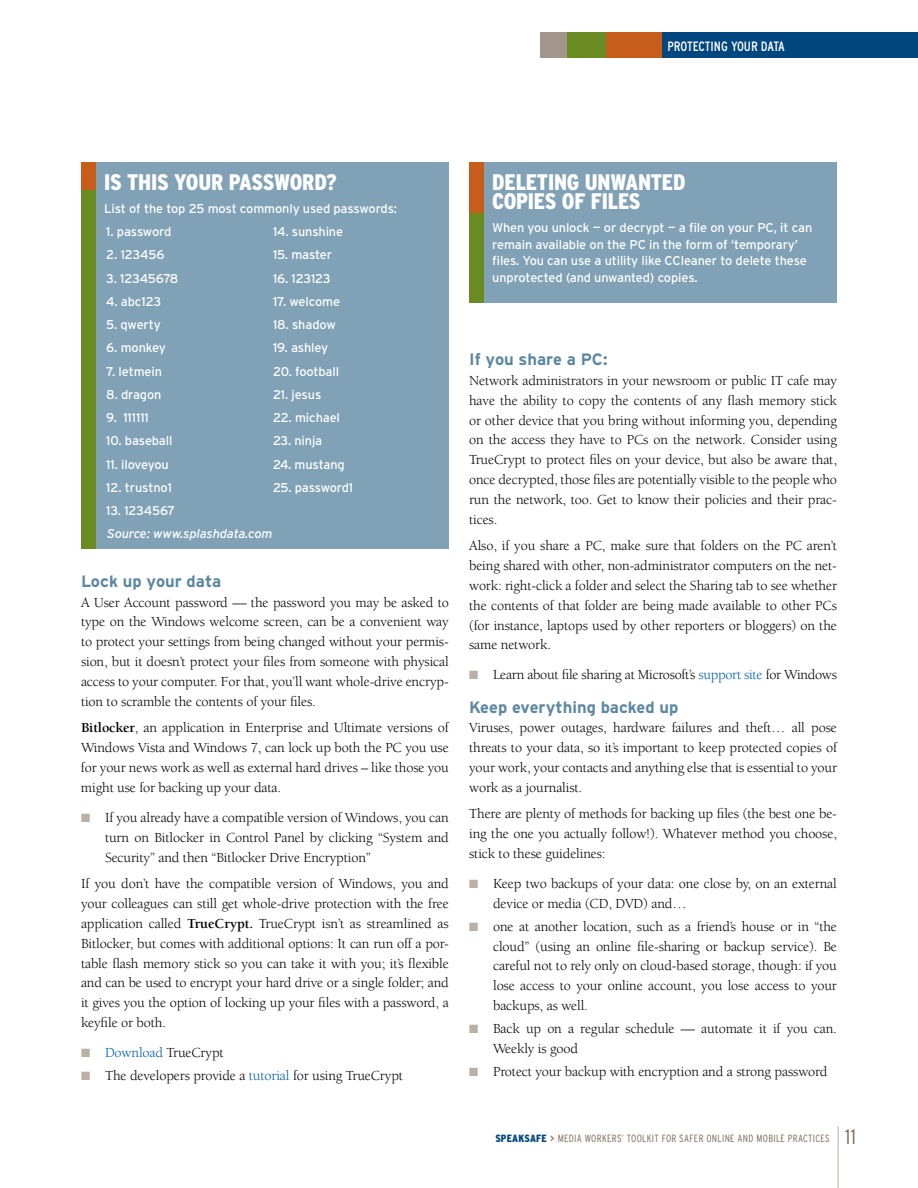
<style>
.page{position:relative;width:918px;height:1188px;background:#fff}
.page>*{position:absolute;margin:0;border:0;box-sizing:border-box;transform-origin:0 0}
.t1{font:900 condensed 22.5px/19.5px "Interstate";letter-spacing:-.01em;color:#fff}
.t2{font:700 16.5px "Interstate";color:#5d87a1}
.t3{font:14.25px/19.8px "Berkeley";letter-spacing:-.01em;color:#000;text-align:justify}
.t4{font:condensed 13.5px "Interstate";letter-spacing:-.01em;color:#fff}
.t5{font:12.75px/16.5px "Interstate";letter-spacing:-.01em;color:#fff}
.t6{font:italic 12.75px "Interstate";letter-spacing:-.01em;color:#fff}
.t7{font:300 condensed 10.5px "Interstate";letter-spacing:.03em;color:#7c6a55}
.s1{font-weight:700}
.s2{color:#bbb0a6}
.s3{color:#005cab}
.s4{font-weight:900;color:#00467f}
.s5{font-weight:400;font-stretch:normal}
.s6{font-size:21px}
</style>
<div class="page">
<hr style="left:838px;top:1126px;width:1px;height:62px;background:#bbb0a6">
<div style="left:662px;top:32px;width:256px;height:26px;background:#00467f"></div>
<div style="left:606px;top:32px;width:56px;height:26px;background:#c85c1a"></div>
<div style="left:566px;top:32px;width:40px;height:26px;background:#6a8a22"></div>
<div style="left:540px;top:32px;width:26px;height:26px;background:#a2958a"></div>
<div style="left:81px;top:162px;width:368px;height:387px;background:#80a1b6"></div>
<div style="left:81px;top:162px;width:14px;height:29px;background:#c85c1a"></div>
<div style="left:81px;top:191px;width:14px;height:358px;background:#6a8a22"></div>
<div style="left:469px;top:162px;width:368px;height:140px;background:#80a1b6"></div>
<div style="left:469px;top:162px;width:15px;height:51px;background:#c85c1a"></div>
<div style="left:469px;top:213px;width:15px;height:89px;background:#6a8a22"></div>
<p class="t4" style="left:667px;top:39px;width:119px">PROTECTI NG YOUR DATA</p>
<h1 class="t1" style="left:104px;top:172px;width:234px">IS THIS YOUR PASSWORD?</h1>
<p class="t5" style="left:104px;top:200px;width:295px">List of the top 25 most commonly used passwords:</p>
<p class="t5" style="left:106px;top:223px;width:66px">1. password</p>
<p class="t5" style="left:106px;top:246px;width:60px">2. 123456</p>
<p class="t5" style="left:106px;top:270px;width:74px">3. 12345678</p>
<p class="t5" style="left:106px;top:293px;width:56px">4. abc123</p>
<p class="t5" style="left:106px;top:316px;width:56px">5. qwerty</p>
<p class="t5" style="left:106px;top:340px;width:61px">6. monkey</p>
<p class="t5" style="left:106px;top:363px;width:57px">7. letmein</p>
<p class="t5" style="left:106px;top:386px;width:57px">8. dragon</p>
<p class="t5" style="left:106px;top:409px;width:44px">9. 111111</p>
<p class="t5" style="left:106px;top:433px;width:68px">10. baseball</p>
<p class="t5" style="left:106px;top:456px;width:64px">11. iloveyou</p>
<p class="t5" style="left:106px;top:479px;width:67px">12. trustno1</p>
<p class="t5" style="left:106px;top:502px;width:70px">13. 1234567</p>
<p class="t5" style="left:273px;top:223px;width:72px">14. sunshine</p>
<p class="t5" style="left:273px;top:247px;width:61px">15. master</p>
<p class="t5" style="left:273px;top:270px;width:59px">16. 123123</p>
<p class="t5" style="left:273px;top:293px;width:69px">17. welcome</p>
<p class="t5" style="left:273px;top:316px;width:64px">18. shadow</p>
<p class="t5" style="left:273px;top:340px;width:57px">19. ashley</p>
<p class="t5" style="left:273px;top:363px;width:68px">20. football</p>
<p class="t5" style="left:273px;top:386px;width:50px">21. jesus</p>
<p class="t5" style="left:273px;top:409px;width:69px">22. michael</p>
<p class="t5" style="left:273px;top:433px;width:51px">23. ninja</p>
<p class="t5" style="left:273px;top:456px;width:73px">24. mustang</p>
<p class="t5" style="left:273px;top:479px;width:82px">25. password1</p>
<p class="t6" style="left:107px;top:527px;width:167px">Source: www.splashdata.com</p>
<p class="t2" style="left:81px;top:572px;width:142px">Lock up your data</p>
<p class="t3" style="left:81px;top:593px;width:369px">A User Account password — the password you may be asked to type on the Windows welcome screen, can be a convenient way to protect your settings from being changed without your permis&shy;sion, but it doesn’t protect your files from someone with physical access to your computer. For that, you’ll want whole-drive encryp&shy;tion to scramble the contents of your files.</p>
<p class="t3" style="left:81px;top:718px;width:369px"><span class="s1">Bitlocker</span>, an application in Enterprise and Ultimate versions of Windows Vista and Windows 7, can lock up both the PC you use for your news work as well as external hard drives – like those you might use for backing up your data.</p>
<p class="t3" style="left:105px;top:808px;width:345px;text-indent:-24px"><span class="s2">■</span> If you already have a compatible version of Windows, you can turn on Bitlocker in Control Panel by clicking “System and Security” and then “Bitlocker Drive Encryption”</p>
<p class="t3" style="left:81px;top:874px;width:369px">If you don’t have the compatible version of Windows, you and your colleagues can still get whole-drive protection with the free application called <span class="s1">TrueCrypt.</span> TrueCrypt isn’t as streamlined as Bitlocker, but comes with additional options: It can run off a por&shy;table flash memory stick so you can take it with you; it’s flexible and can be used to encrypt your hard drive or a single folder; and it gives you the option of locking up your files with a password, a keyfile or both.</p>
<p class="t3" style="left:81px;top:1043px;width:144px"><span class="s2">■</span> <span class="s3">Download</span> TrueCrypt</p>
<p class="t3" style="left:81px;top:1066px;width:324px"><span class="s2">■</span> The developers provide a <span class="s3">tutorial</span> for using TrueCrypt</p>
<h1 class="t1" style="left:492px;top:172px;width:195px">DELETING UNWANTED<br>COPIES OF FILES</h1>
<p class="t5" style="left:492px;top:220px;width:322px">When you unlock — or decrypt — a file on your PC, it can remain available on the PC in the form of ‘temporary’ files. You can use a utility like CCleaner to delete these unprotected (and unwanted) copies.</p>
<p class="t2" style="left:469px;top:350px;width:140px">If you share a PC:</p>
<p class="t3" style="left:469px;top:371px;width:369px">Network administrators in your newsroom or public IT cafe may have the ability to copy the contents of any flash memory stick or other device that you bring without informing you, depending on the access they have to PCs on the network. Consider using TrueCrypt to protect files on your device, but also be aware that, once decrypted, those files are potentially visible to the people who run the network, too. Get to know their policies and their prac&shy;tices.</p>
<p class="t3" style="left:469px;top:536px;width:369px">Also, if you share a PC, make sure that folders on the PC aren’t being shared with other, non-administrator computers on the net&shy;work: right-click a folder and select the Sharing tab to see whether the contents of that folder are being made available to other PCs (for instance, laptops used by other reporters or bloggers) on the same network.</p>
<p class="t3" style="left:469px;top:665px;width:369px"><span class="s2">■</span> Learn about file sharing at Microsoft’s <span class="s3">support site</span> for Windows</p>
<p class="t2" style="left:469px;top:698px;width:211px">Keep everything backed up</p>
<p class="t3" style="left:469px;top:718px;width:369px">Viruses, power outages, hardware failures and theft… all pose threats to your data, so it’s important to keep protected copies of your work, your contacts and anything else that is essential to your work as a journalist.</p>
<p class="t3" style="left:469px;top:804px;width:369px">There are plenty of methods for backing up files (the best one be&shy;ing the one you actually follow!). Whatever method you choose, stick to these guidelines:</p>
<p class="t3" style="left:493px;top:874px;width:345px;text-indent:-24px"><span class="s2">■</span> Keep two backups of your data: one close by, on an external device or media (CD, DVD) and…</p>
<p class="t3" style="left:493px;top:917px;width:345px;text-indent:-24px"><span class="s2">■</span> one at another location, such as a friend’s house or in “the cloud” (using an online file-sharing or backup service). Be careful not to rely only on cloud-based storage, though: if you lose access to your online account, you lose access to your backups, as well.</p>
<p class="t3" style="left:493px;top:1019px;width:345px;text-indent:-24px"><span class="s2">■</span> Back up on a regular schedule — automate it if you can.<br>Weekly is good</p>
<p class="t3" style="left:469px;top:1062px;width:360px"><span class="s2">■</span> Protect your backup with encryption and a strong password</p>
<p class="t7" style="left:495px;top:1133px;width:362px"><span class="s4">SPEAKSAFE</span> <span class="s5">&gt;</span> MEDIA WORKERS’ TOOLKIT FOR SAFER ONLINE AND MOBILE PRACTICES <span class="s6">11</span></p>
</div>
